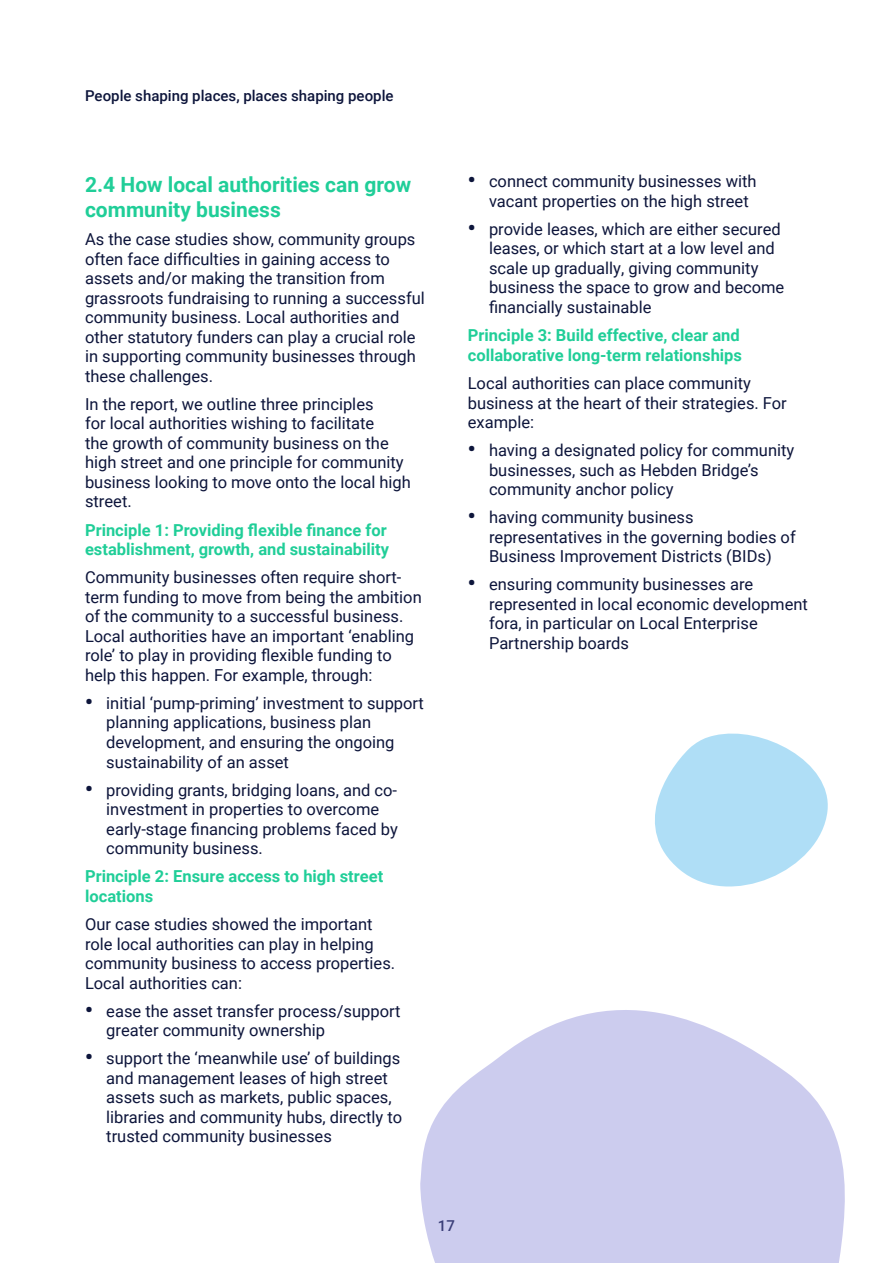
<style>
.page{position:relative;width:893px;height:1263px;background:#fff}
.page>*{position:absolute;margin:0;border:0;box-sizing:border-box;transform-origin:0 0}
.SECTION_TITLE_GREEN{font:700 21px/25.2px "Roboto";color:#20ce98}
.Body_Copy{font:16.5px/19.5px "Roboto";color:#0d153b}
.SECTION_SUB_GREEN{font:700 16.5px/19.8px "Roboto";color:#20ce98}
.t1{font:500 15px "Roboto";color:#0d153b}
.s1{font-weight:900;font-size:21px}
</style>
<div class="page">
<svg style="left:655px;top:733px;width:173px;height:154px"></svg>
<svg style="left:420px;top:1010px;width:425px;height:253px;fill:#cce"></svg>
<p class="t1" style="left:85px;top:85px;width:310px">People shaping places, places shaping people</p>
<p class="SECTION_TITLE_GREEN" style="left:85px;top:171px;width:328px">2.4 How local authorities can grow community business</p>
<p class="Body_Copy" style="left:85px;top:229px;width:341px">As the case studies show, community groups often face difficulties in gaining access to assets and/or making the transition from grassroots fundraising to running a successful community business. Local authorities and other statutory funders can play a crucial role in supporting community businesses through these challenges.</p>
<p class="Body_Copy" style="left:85px;top:394px;width:327px">In the report, we outline three principles<br>for local authorities wishing to facilitate<br>the growth of community business on the high street and one principle for community business looking to move onto the local high street.</p>
<p class="SECTION_SUB_GREEN" style="left:85px;top:519px;width:306px">Principle 1: Providing flexible finance for establishment, growth, and sustainability</p>
<p class="Body_Copy" style="left:85px;top:567px;width:338px">Community businesses often require short&shy;term funding to move from being the ambition of the community to a successful business.<br>Local authorities have an important ‘enabling role’ to play in providing flexible funding to help this happen. For example, through:</p>
<p class="Body_Copy" style="left:106px;top:693px;width:319px;text-indent:-21px"><span class="s1">•</span> initial ‘pump-priming’ investment to support planning applications, business plan development, and ensuring the ongoing sustainability of an asset</p>
<p class="Body_Copy" style="left:106px;top:779px;width:293px;text-indent:-21px"><span class="s1">•</span> providing grants, bridging loans, and co&shy;investment in properties to overcome early-stage financing problems faced by community business.</p>
<p class="SECTION_SUB_GREEN" style="left:85px;top:866px;width:300px">Principle 2: Ensure access to high street locations</p>
<p class="Body_Copy" style="left:85px;top:914px;width:312px">Our case studies showed the important role local authorities can play in helping community business to access properties.<br>Local authorities can:</p>
<p class="Body_Copy" style="left:106px;top:1000px;width:296px;text-indent:-21px"><span class="s1">•</span> ease the asset transfer process/support greater community ownership</p>
<p class="Body_Copy" style="left:106px;top:1048px;width:297px;text-indent:-21px"><span class="s1">•</span> support the ‘meanwhile use’ of buildings and management leases of high street assets such as markets, public spaces, libraries and community hubs, directly to trusted community businesses</p>
<p class="Body_Copy" style="left:489px;top:171px;width:269px;text-indent:-21px"><span class="s1">•</span> connect community businesses with vacant properties on the high street</p>
<p class="Body_Copy" style="left:489px;top:219px;width:297px;text-indent:-21px"><span class="s1">•</span> provide leases, which are either secured leases, or which start at a low level and scale up gradually, giving community business the space to grow and become financially sustainable</p>
<p class="SECTION_SUB_GREEN" style="left:468px;top:325px;width:276px">Principle 3: Build effective, clear and collaborative long-term relationships</p>
<p class="Body_Copy" style="left:468px;top:373px;width:321px">Local authorities can place community business at the heart of their strategies. For example:</p>
<p class="Body_Copy" style="left:489px;top:440px;width:307px;text-indent:-21px"><span class="s1">•</span> having a designated policy for community businesses, such as Hebden Bridge’s community anchor policy</p>
<p class="Body_Copy" style="left:489px;top:507px;width:308px;text-indent:-21px"><span class="s1">•</span> having community business representatives in the governing bodies of<br>Business Improvement Districts (BIDs)</p>
<p class="Body_Copy" style="left:489px;top:574px;width:320px;text-indent:-21px"><span class="s1">•</span> ensuring community businesses are represented in local economic development fora, in particular on Local Enterprise Partnership boards</p>
<p class="t1" style="left:438px;top:1215px;width:19px">17</p>
</div>
